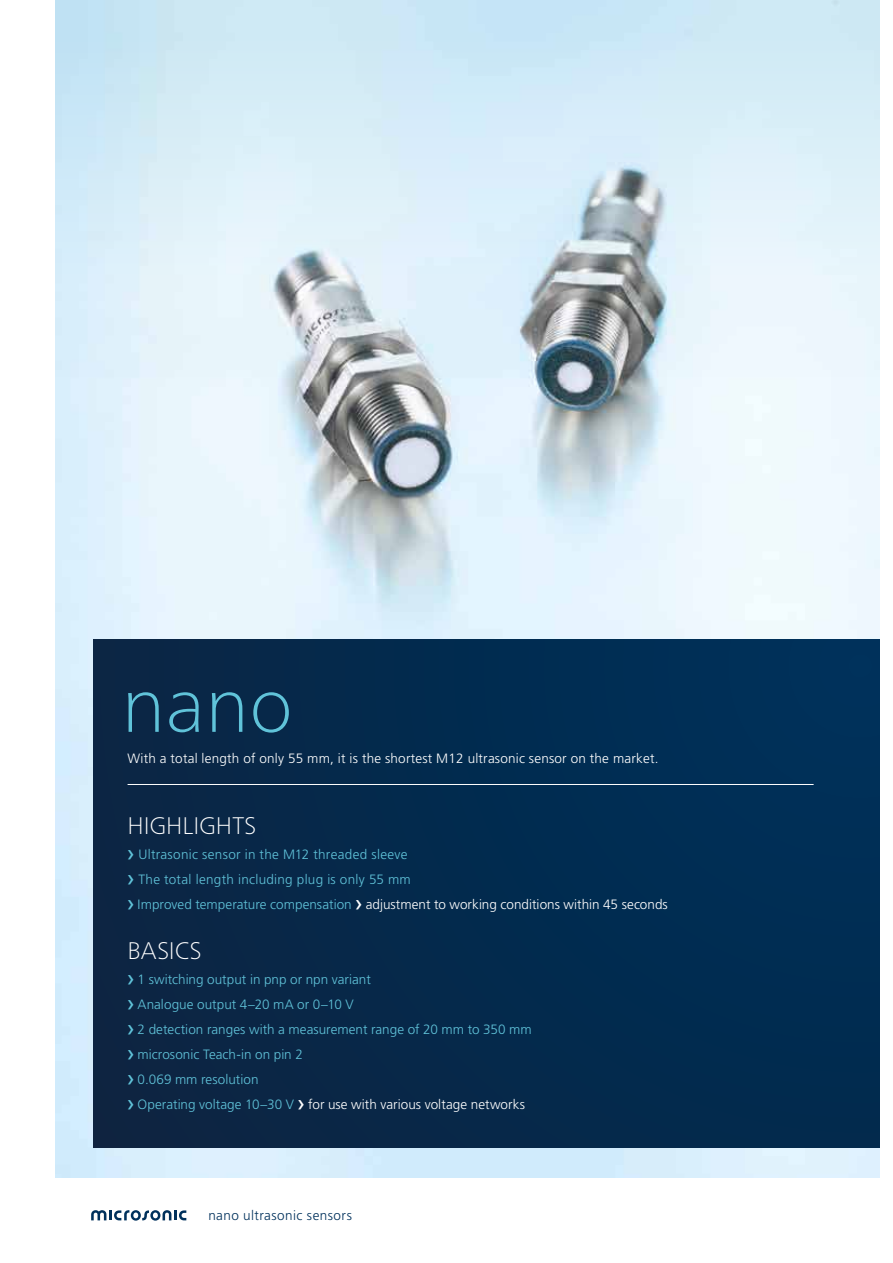
<style>
.page{position:relative;width:893px;height:1263px;background:#fff}
.page>*{position:absolute;margin:0;border:0;box-sizing:border-box;transform-origin:0 0}
.t1{font:100 76.5px "Frutiger Neue LT Pro";color:#60c3d9}
.t2{font:100 24px "Frutiger Neue LT Pro";letter-spacing:-.005em;color:#fff}
.t3{font:300 13.5px/25px "Frutiger LT";letter-spacing:.005em;color:#60c3d9}
.t4{font:300 13.5px "Frutiger LT";letter-spacing:.015em;color:#fff}
.t5{font:300 13.5px "Frutiger LT";letter-spacing:.035em;color:#00315c}
.s1{font-weight:400;font-size:23.25px}
.s2{font-weight:400;font-size:23.25px;color:#fff}
.s3{color:#fff}
</style>
<div class="page">
<img style="left:55px;top:376px;width:825px;height:802px">
<svg style="left:55px;top:0;width:825px;height:376px;fill:#d8edf9"></svg>
<svg style="left:91px;top:1210px;width:95px;height:10px"></svg>
<div style="left:94px;top:640px;width:799px;height:507px;background:#032a4d"></div>
<hr style="left:128px;top:784px;width:686px;height:1px;background:#fff">
<div style="left:880px;top:0;width:13px;height:1263px;background:#fff"></div>
<h1 class="t1" style="left:121px;top:659px;width:173px">nano</h1>
<p class="t4" style="left:128px;top:750px;width:532px">With a total length of only 55 mm, it is the shortest M12 ultrasonic sensor on the market.</p>
<h2 class="t2" style="left:128px;top:811px;width:131px">HIGHLIGHTS</h2>
<p class="t3" style="left:128px;top:842px;width:542px"><span class="s1">›</span> Ultrasonic sensor in the M12 threaded sleeve<br><span class="s1">›</span> The total length including plug is only 55 mm<br><span class="s1">›</span> Improved temperature compensation <span class="s2">›</span> <span class="s3">adjustment to working conditions within 45 seconds</span></p>
<h2 class="t2" style="left:128px;top:936px;width:76px">BASICS</h2>
<p class="t3" style="left:128px;top:967px;width:406px"><span class="s1">›</span> 1 switching output in pnp or npn variant<br><span class="s1">›</span> Analogue output 4–20 mA or 0–10 V<br><span class="s1">›</span> 2 detection ranges with a measurement range of 20 mm to 350 mm <span class="s1">›</span> microsonic Teach-in on pin 2<br><span class="s1">›</span> 0.069 mm resolution<br><span class="s1">›</span> Operating voltage 10–30 V <span class="s2">›</span> <span class="s3">for use with various voltage networks</span></p>
<p class="t5" style="left:208px;top:1208px;width:145px">nano ultrasonic sensors</p>
</div>
